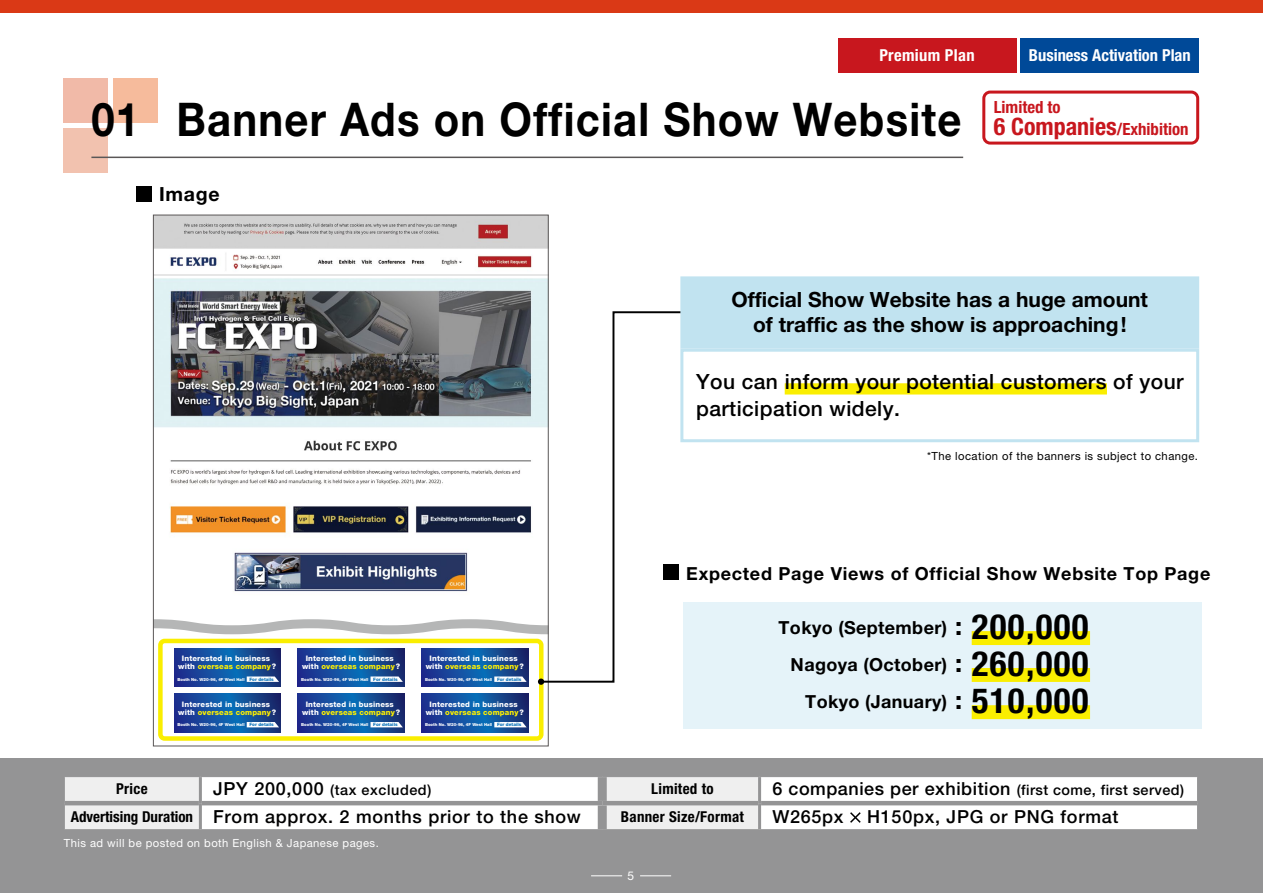
<style>
.page{position:relative;width:1263px;height:893px;background:#fff}
.page>*{position:absolute;margin:0;border:0;box-sizing:border-box;transform-origin:0 0}
.t1{font:700 46.5px "Helvetica Neue LT Std";letter-spacing:.03em;color:#000;scale:.9 1}
.t2{font:700 21px/25.5px "Helvetica Neue LT Std";color:#000;text-align:center}
.t3{font:500 21px/27px "Helvetica Neue LT Std";letter-spacing:.02em;color:#000}
.t4{font:700 19.5px "Helvetica Neue LT Std";letter-spacing:.04em;color:#000}
.t5{font:500 18px "Helvetica Neue LT Std";letter-spacing:.04em;color:#000}
.t6{font:700 18px/37px "Helvetica Neue LT Std";letter-spacing:.02em;color:#000;text-align:right}
.t7{font:700 18px "Helvetica Neue LT Std";letter-spacing:.04em;color:#000}
.t8{font:700 condensed 16.8px/21px "Helvetica Neue LT Std";color:#c8171e}
.t9{font:700 condensed 16.5px "Helvetica Neue LT Std";color:#fff}
.t10{font:700 condensed 16.5px "Helvetica Neue LT Std";letter-spacing:.02em;color:#fff}
.t11{font:700 condensed 15px "Helvetica Neue LT Std";letter-spacing:.02em;color:#000}
.t12{font:500 14.4px "Helvetica Neue LT Std";letter-spacing:.04em;color:#000}
.t13{font:12px "Helvetica Neue LT Std";color:#fff}
.t14{font:11.25px "Helvetica Neue LT Std";letter-spacing:.04em;color:#fff}
.t15{font:11.25px "Helvetica Neue LT Std";letter-spacing:.04em;color:#000}
.t16{font:800 7.65px/7.9px "Helvetica Neue LT Std";letter-spacing:.02em;color:#fff;text-align:center}
.t17{font:800 4.2px "Helvetica Neue LT Std";color:#fff}
.s1{font-size:24px}
.s2{color:#fff100}
.s3{font-size:4.5px;color:#056fb8}
.s4{font-size:25.5px}
.s5{font-stretch:condensed;font-size:34.8px}
.s6{font-size:18px}
.s7{font-size:14.4px}
.s8{font-weight:700;font-stretch:condensed;font-size:15px}
</style>
<div class="page">
<div style="left:0;top:0;width:1263px;height:13px;background:#da3916"></div>
<div style="left:113px;top:79px;width:44px;height:44px;background:#f6bb9c"></div>
<div style="left:64px;top:79px;width:44px;height:44px;background:#f1baa8"></div>
<div style="left:64px;top:128px;width:44px;height:44px;background:#f2c2af"></div>
<img style="left:155px;top:217px;width:392px;height:375px">
<svg style="left:152px;top:615px;width:387px;height:24px"></svg>
<svg style="left:174px;top:648px;width:106px;height:39px;background:#144a98"></svg>
<svg style="left:247px;top:676px;width:32px;height:6px"></svg>
<svg style="left:298px;top:648px;width:106px;height:39px;background:#144a98"></svg>
<svg style="left:370px;top:676px;width:33px;height:6px"></svg>
<svg style="left:422px;top:648px;width:106px;height:39px;background:#144a98"></svg>
<svg style="left:494px;top:676px;width:33px;height:6px"></svg>
<svg style="left:174px;top:694px;width:106px;height:38px;background:#154b99"></svg>
<svg style="left:247px;top:722px;width:32px;height:5px"></svg>
<svg style="left:298px;top:694px;width:106px;height:38px;background:#154b99"></svg>
<svg style="left:370px;top:722px;width:33px;height:5px"></svg>
<svg style="left:422px;top:694px;width:106px;height:38px;background:#154b99"></svg>
<svg style="left:494px;top:722px;width:33px;height:5px"></svg>
<div style="left:158px;top:639px;width:385px;height:102px;border:4px solid #faee00;border-radius:4px"></div>
<svg style="left:539px;top:310px;width:153px;height:374px"></svg>
<div style="left:538px;top:678px;width:6px;height:7px;background:#000;border-radius:50%"></div>
<div style="left:0;top:758px;width:1263px;height:135px;background:#949495"></div>
<hr style="left:591px;top:875px;width:31px;height:1px;background:#fff">
<hr style="left:640px;top:875px;width:31px;height:1px;background:#fff">
<div style="left:1020px;top:38px;width:179px;height:34px;background:#004998"></div>
<div style="left:838px;top:38px;width:178px;height:34px;background:#c8171e"></div>
<hr style="left:91px;top:157px;width:872px;height:1px;background:#5a5757">
<div style="left:682px;top:350px;width:516px;height:91px;background:#fff"></div>
<div style="left:785px;top:383px;width:322px;height:11px;background:#faee00"></div>
<div style="left:680px;top:349px;width:519px;height:93px;border:3px solid #c1e3f0"></div>
<div style="left:682px;top:278px;width:516px;height:69px;background:#c1e3f0"></div>
<div style="left:680px;top:276px;width:519px;height:73px;border:3px solid #c1e3f0"></div>
<div style="left:761px;top:777px;width:436px;height:52px;background:#fff"></div>
<svg style="left:64px;top:777px;width:694px;height:52px;background:#f6f6f6"></svg>
<div style="left:598px;top:777px;width:9px;height:24px;background:#949495"></div>
<div style="left:598px;top:805px;width:9px;height:24px;background:#949495"></div>
<hr style="left:65px;top:801px;width:134px;height:4px;background:#949495">
<hr style="left:202px;top:801px;width:400px;height:4px;background:#949495">
<hr style="left:602px;top:801px;width:156px;height:4px;background:#949495">
<hr style="left:761px;top:801px;width:436px;height:4px;background:#949495">
<hr style="left:199px;top:777px;width:3px;height:26px;background:#949495">
<hr style="left:199px;top:803px;width:3px;height:26px;background:#949495">
<svg style="left:848px;top:811px;width:14px;height:13px"></svg>
<div style="left:136px;top:186px;width:16px;height:16px;background:#000"></div>
<div style="left:663px;top:564px;width:16px;height:16px;background:#000"></div>
<div style="left:982px;top:91px;width:217px;height:54px;border:3px solid #c8171e;border-radius:6px"></div>
<div style="left:683px;top:602px;width:519px;height:126px;background:#e5f3f9"></div>
<div style="left:972px;top:631px;width:118px;height:14px;background:#faee00"></div>
<div style="left:972px;top:668px;width:118px;height:14px;background:#faee00"></div>
<div style="left:972px;top:705px;width:118px;height:14px;background:#faee00"></div>
<h3 class="t10" style="left:879px;top:45px;width:97px">Premium Plan</h3>
<h3 class="t9" style="left:1029px;top:45px;width:163px">Business Activation Plan</h3>
<h1 class="t1" style="left:91px;top:91px;width:968px">01 Banner Ads on Official Show Website</h1>
<h3 class="t4" style="left:159px;top:182px;width:62px">Image</h3>
<h3 class="t8" style="left:994px;top:97px;width:196px">Limited to<br><span class="s1">6 Companies</span>/Exhibition</h3>
<h2 class="t2" style="left:731px;top:286px;width:418px">Official Show Website has a huge amount of traffic as the show is approaching!</h2>
<h2 class="t3" style="left:696px;top:368px;width:489px">You can inform your potential customers of your participation widely.</h2>
<h3 class="t15" style="left:927px;top:449px;width:272px">*The location of the banners is subject to change.</h3>
<p class="t16" style="left:178px;top:654px;width:100px">Interested in business with <span class="s2">overseas company</span>?</p>
<p class="t17" style="left:177px;top:677px;width:98px">Booth No. W20-96, 4F West Hall <span class="s3">For details</span></p>
<p class="t16" style="left:178px;top:700px;width:100px">Interested in business with <span class="s2">overseas company</span>?</p>
<p class="t17" style="left:177px;top:722px;width:98px">Booth No. W20-96, 4F West Hall <span class="s3">For details</span></p>
<p class="t16" style="left:302px;top:654px;width:100px">Interested in business with <span class="s2">overseas company</span>?</p>
<p class="t17" style="left:301px;top:677px;width:98px">Booth No. W20-96, 4F West Hall <span class="s3">For details</span></p>
<p class="t16" style="left:302px;top:700px;width:100px">Interested in business with <span class="s2">overseas company</span>?</p>
<p class="t17" style="left:301px;top:722px;width:98px">Booth No. W20-96, 4F West Hall <span class="s3">For details</span></p>
<p class="t16" style="left:426px;top:654px;width:100px">Interested in business with <span class="s2">overseas company</span>?</p>
<p class="t17" style="left:425px;top:677px;width:98px">Booth No. W20-96, 4F West Hall <span class="s3">For details</span></p>
<p class="t16" style="left:426px;top:700px;width:100px">Interested in business with <span class="s2">overseas company</span>?</p>
<p class="t17" style="left:425px;top:722px;width:98px">Booth No. W20-96, 4F West Hall <span class="s3">For details</span></p>
<h3 class="t7" style="left:686px;top:562px;width:525px">Expected Page Views of Official Show Website Top Page</h3>
<h3 class="t6" style="left:779px;top:608px;width:311px">Tokyo (September) <span class="s4">:</span> <span class="s5">200,000<br></span>Nagoya (October) <span class="s4">:</span> <span class="s5">260,000<br></span>Tokyo (January) <span class="s4">:</span> <span class="s5">510,000</span></h3>
<h3 class="t11" style="left:116px;top:779px;width:33px">Price</h3>
<h3 class="t12" style="left:213px;top:781px;width:220px"><span class="s6">JPY 200,000</span> (tax excluded)</h3>
<h3 class="t11" style="left:651px;top:779px;width:64px">Limited to</h3>
<h3 class="t5" style="left:772px;top:778px;width:413px">6 companies per exhibition <span class="s7">(first come, first served)</span></h3>
<h3 class="t5" style="left:71px;top:806px;width:512px"><span class="s8">Advertising Duration</span> From approx. 2 months prior to the show</h3>
<h3 class="t11" style="left:621px;top:808px;width:125px">Banner Size/Format</h3>
<h3 class="t5" style="left:772px;top:806px;width:73px">W265px</h3>
<h3 class="t5" style="left:867px;top:806px;width:253px">H150px, JPG or PNG format</h3>
<h3 class="t14" style="left:64px;top:836px;width:317px">This ad will be posted on both English &amp; Japanese pages.</h3>
<h3 class="t13" style="left:627px;top:868px;width:8px">5</h3>
</div>
